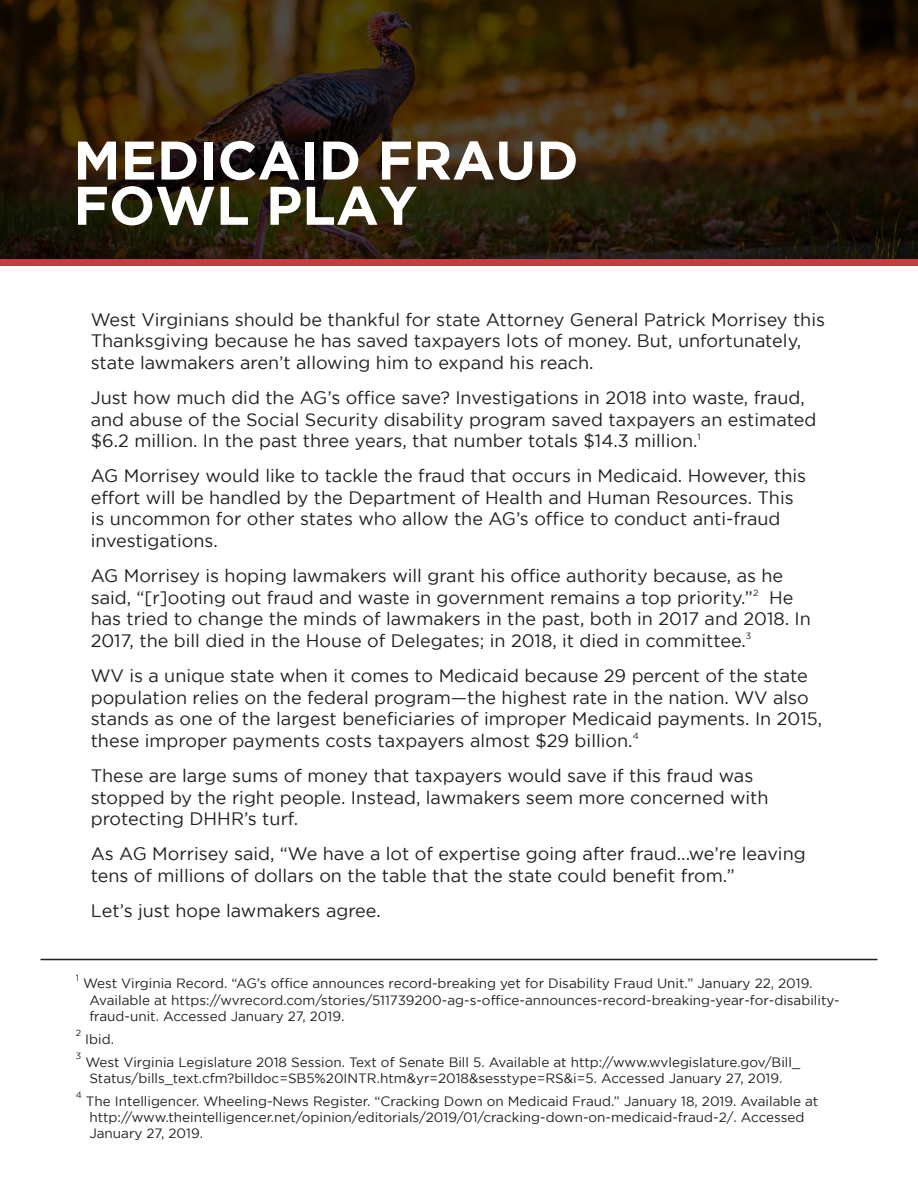
<style>
.page{position:relative;width:918px;height:1188px;background:#fff}
.page>*{position:absolute;margin:0;border:0;box-sizing:border-box;transform-origin:0 0}
.t1{font:700 54.3px/45.3px "Gotham";color:#fff}
.t2{font:18px/21.6px "Gotham";color:#221f1f}
.t3{font:13.5px/16.2px "Gotham";color:#221f1f}
.t4{font:9px "Gotham";color:#221f1f}
</style>
<div class="page">
<svg style="left:0;top:0;width:918px;height:259px;background:#2d1f09"></svg>
<div style="left:0;top:259px;width:918px;height:7px;background:#c43d42"></div>
<hr style="left:41px;top:959px;width:837px;height:1px;background:#221f1f">
<h1 class="t1" style="left:73px;top:138px;width:507px">MEDICAID FRAUD<br>FOWL PLAY</h1>
<p class="t2" style="left:91px;top:310px;width:736px">West Virginians should be thankful for state Attorney General Patrick Morrisey this<br>Thanksgiving because he has saved taxpayers lots of money. But, unfortunately, state lawmakers aren’t allowing him to expand his reach.</p>
<p class="t2" style="left:91px;top:387px;width:727px">Just how much did the AG’s office save? Investigations in 2018 into waste, fraud, and abuse of the Social Security disability program saved taxpayers an estimated $6.2 million. In the past three years, that number totals $14.3 million.<sup>1</sup></p>
<p class="t2" style="left:91px;top:466px;width:717px">AG Morrisey would like to tackle the fraud that occurs in Medicaid. However, this effort will be handled by the Department of Health and Human Resources. This is uncommon for other states who allow the AG’s office to conduct anti-fraud investigations.</p>
<p class="t2" style="left:91px;top:565px;width:722px">AG Morrisey is hoping lawmakers will grant his office authority because, as he said, “[r]ooting out fraud and waste in government remains a top priority.”<sup>2</sup> He has tried to change the minds of lawmakers in the past, both in 2017 and 2018. In 2017, the bill died in the House of Delegates; in 2018, it died in committee.<sup>3</sup></p>
<p class="t2" style="left:91px;top:665px;width:733px">WV is a unique state when it comes to Medicaid because 29 percent of the state population relies on the federal program—the highest rate in the nation. WV also stands as one of the largest beneficiaries of improper Medicaid payments. In 2015, these improper payments costs taxpayers almost $29 billion.<sup>4</sup></p>
<p class="t2" style="left:91px;top:766px;width:679px">These are large sums of money that taxpayers would save if this fraud was stopped by the right people. Instead, lawmakers seem more concerned with protecting DHHR’s turf.</p>
<p class="t2" style="left:91px;top:844px;width:717px">As AG Morrisey said, “We have a lot of expertise going after fraud...we’re leaving tens of millions of dollars on the table that the state could benefit from.”</p>
<p class="t2" style="left:91px;top:901px;width:292px">Let’s just hope lawmakers agree.</p>
<p class="t4" style="left:76px;top:973px;width:5px">1</p>
<p class="t3" style="left:89px;top:975px;width:752px;text-indent:-6px">West Virginia Record. “AG’s office announces record-breaking yet for Disability Fraud Unit.” January 22, 2019.<br>Available at https://wvrecord.com/stories/511739200-ag-s-office-announces-record-breaking-year-for-disability&shy;fraud-unit. Accessed January 27, 2019.</p>
<p class="t4" style="left:76px;top:1028px;width:7px">2</p>
<p class="t3" style="left:85px;top:1031px;width:30px">Ibid.</p>
<p class="t4" style="left:76px;top:1051px;width:7px">3</p>
<p class="t3" style="left:85px;top:1054px;width:716px">West Virginia Legislature 2018 Session. Text of Senate Bill 5. Available at http://www.wvlegislature.gov/Bill_<br>Status/bills_text.cfm?billdoc=SB5%20INTR.htm&amp;yr=2018&amp;sesstype=RS&amp;i=5. Accessed January 27, 2019.</p>
<p class="t4" style="left:76px;top:1090px;width:8px">4</p>
<p class="t3" style="left:86px;top:1093px;width:734px">The Intelligencer. Wheeling-News Register. “Cracking Down on Medicaid Fraud.” January 18, 2019. Available at http://www.theintelligencer.net/opinion/editorials/2019/01/cracking-down-on-medicaid-fraud-2/. Accessed<br>January 27, 2019.</p>
</div>
